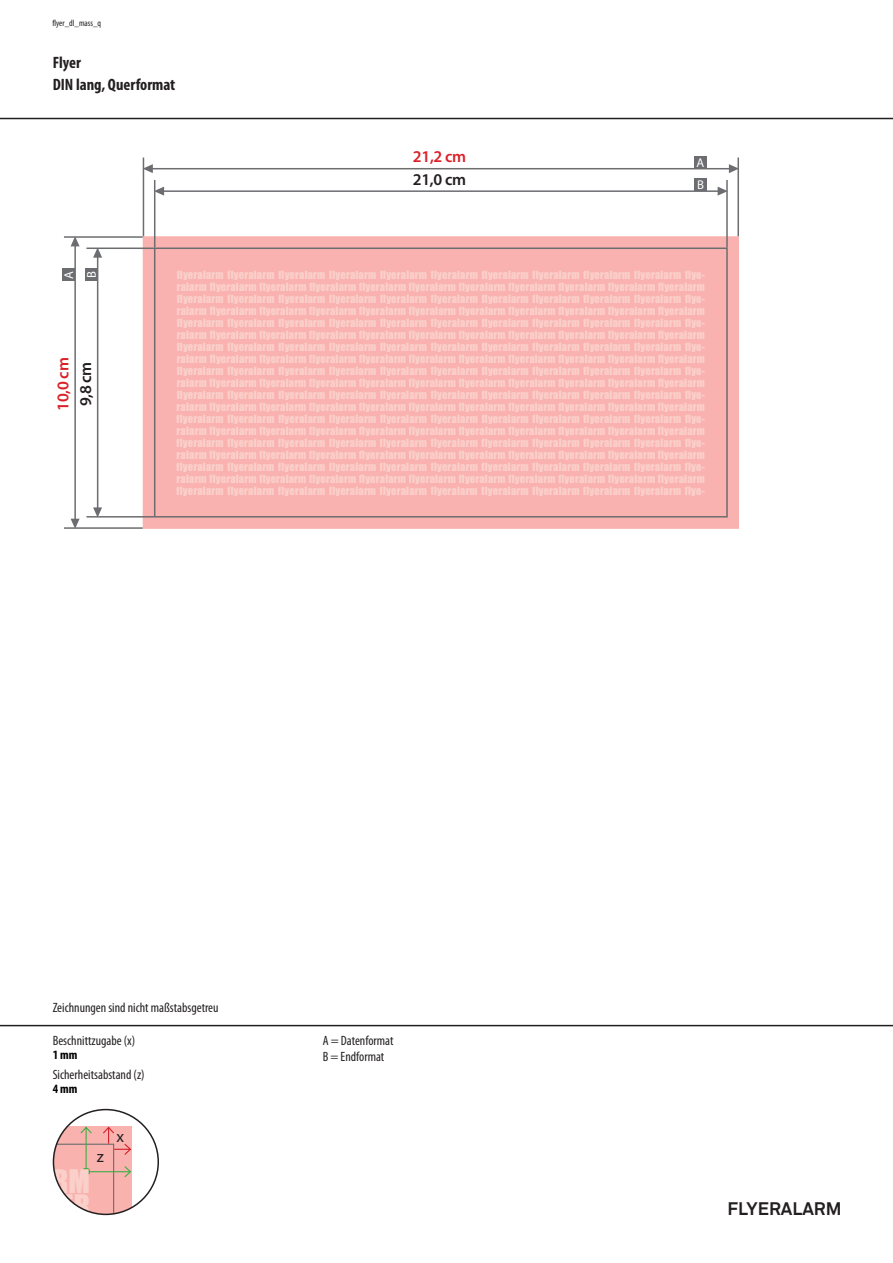
<style>
.page{position:relative;width:893px;height:1263px;background:#fff}
.page>*{position:absolute;margin:0;border:0;box-sizing:border-box;transform-origin:0 0}
.t1{font:30px "Impact";color:#fbd0ca}
.t2{font:700 18px "Akkurat Std";color:#231f20}
.t3{font:700 condensed 16.5px/22.5px "Myriad Pro";color:#231f20}
.t4{font:600 16.5px "Myriad Pro";letter-spacing:-.02em;color:#da2128}
.t5{font:600 16.5px "Myriad Pro";color:#231f20}
.t6{font:16.5px "Myriad Pro";color:#231f20}
.t7{font:condensed 13.5px/16.2px "Myriad Pro";color:#231f20}
.t8{font:700 condensed 12.75px "Myriad Pro";color:#000}
.t9{font:12.75px "Myriad Pro";color:#fff}
.t10{font:10.5px/12px "Impact";letter-spacing:.02em;color:#fbd0cb;text-align:justify}
.t11{font:condensed 9px "Myriad Pro";color:#231f20}
</style>
<div class="page">
<hr style="left:0;top:118px;width:893px;height:1px;background:#231f20">
<hr style="left:0;top:1025px;width:893px;height:1px;background:#231f20">
<svg style="left:53px;top:1126px;width:79px;height:88px;background:#eeb4af"></svg>
<div style="left:53px;top:1109px;width:106px;height:106px;border:2px solid #231f20;border-radius:50%"></div>
<div style="left:143px;top:236px;width:596px;height:293px;border:9px solid #f9b2af"></div>
<div style="left:155px;top:248px;width:572px;height:269px;background:#f9b2af"></div>
<div style="left:154px;top:247px;width:574px;height:270px;border:2px solid #6c6d70"></div>
<hr style="left:143px;top:157px;width:1px;height:79px;background:#6c6d70">
<hr style="left:64px;top:236px;width:79px;height:2px;background:#6c6d70">
<hr style="left:154px;top:180px;width:1px;height:67px;background:#6c6d70">
<hr style="left:64px;top:527px;width:79px;height:2px;background:#6c6d70">
<hr style="left:86px;top:516px;width:68px;height:1px;background:#6c6d70">
<hr style="left:86px;top:247px;width:68px;height:2px;background:#6c6d70">
<hr style="left:163px;top:190px;width:556px;height:2px;background:#6c6d70">
<svg style="left:155px;top:187px;width:9px;height:9px"></svg>
<svg style="left:718px;top:187px;width:8px;height:9px"></svg>
<hr style="left:97px;top:256px;width:1px;height:252px;background:#6c6d70">
<svg style="left:93px;top:507px;width:9px;height:9px"></svg>
<svg style="left:93px;top:247px;width:9px;height:11px"></svg>
<hr style="left:152px;top:168px;width:578px;height:1px;background:#6c6d70">
<svg style="left:144px;top:164px;width:9px;height:9px"></svg>
<svg style="left:729px;top:164px;width:8px;height:9px"></svg>
<hr style="left:74px;top:245px;width:2px;height:275px;background:#6c6d70">
<svg style="left:71px;top:519px;width:9px;height:10px"></svg>
<svg style="left:71px;top:236px;width:9px;height:10px"></svg>
<hr style="left:726px;top:180px;width:2px;height:67px;background:#6c6d70">
<hr style="left:737px;top:157px;width:2px;height:79px;background:#6c6d70">
<div style="left:694px;top:156px;width:13px;height:13px;background:#6c6d70"></div>
<div style="left:62px;top:268px;width:13px;height:13px;background:#6c6d70"></div>
<div style="left:694px;top:178px;width:13px;height:13px;background:#6c6d70"></div>
<div style="left:85px;top:268px;width:13px;height:13px;background:#6c6d70"></div>
<p class="t11" style="left:52px;top:18px;width:50px">flyer_dl_mass_q</p>
<h3 class="t3" style="left:53px;top:50px;width:124px">Flyer<br>DIN lang, Querformat</h3>
<h3 class="t4" style="left:413px;top:146px;width:55px">21,2 cm</h3>
<h3 class="t5" style="left:413px;top:169px;width:55px">21,0 cm</h3>
<p class="t9" style="left:696px;top:155px;width:9px">A</p>
<p class="t9" style="left:697px;top:177px;width:8px">B</p>
<p class="t9" style="left:61px;top:279px;width:9px;rotate:-90deg">A</p>
<p class="t9" style="left:84px;top:278px;width:8px;rotate:-90deg">B</p>
<h3 class="t4" style="left:53px;top:411px;width:55px;rotate:-90deg">10,0 cm</h3>
<h3 class="t5" style="left:75px;top:406px;width:46px;rotate:-90deg">9,8 cm</h3>
<p class="t10" style="left:177px;top:268px;width:530px">flyeralarm flyeralarm flyeralarm flyeralarm flyeralarm flyeralarm flyeralarm flyeralarm flyeralarm flyeralarm flye&shy;ralarm flyeralarm flyeralarm flyeralarm flyeralarm flyeralarm flyeralarm flyeralarm flyeralarm flyeralarm flyeralarm flyeralarm flyeralarm flyeralarm flyeralarm flyeralarm flyeralarm flyeralarm flyeralarm flyeralarm flyeralarm flye&shy;ralarm flyeralarm flyeralarm flyeralarm flyeralarm flyeralarm flyeralarm flyeralarm flyeralarm flyeralarm flyeralarm flyeralarm flyeralarm flyeralarm flyeralarm flyeralarm flyeralarm flyeralarm flyeralarm flyeralarm flyeralarm flye&shy;ralarm flyeralarm flyeralarm flyeralarm flyeralarm flyeralarm flyeralarm flyeralarm flyeralarm flyeralarm flyeralarm flyeralarm flyeralarm flyeralarm flyeralarm flyeralarm flyeralarm flyeralarm flyeralarm flyeralarm flyeralarm flye&shy;ralarm flyeralarm flyeralarm flyeralarm flyeralarm flyeralarm flyeralarm flyeralarm flyeralarm flyeralarm flyeralarm flyeralarm flyeralarm flyeralarm flyeralarm flyeralarm flyeralarm flyeralarm flyeralarm flyeralarm flyeralarm flye&shy;ralarm flyeralarm flyeralarm flyeralarm flyeralarm flyeralarm flyeralarm flyeralarm flyeralarm flyeralarm flyeralarm flyeralarm flyeralarm flyeralarm flyeralarm flyeralarm flyeralarm flyeralarm flyeralarm flyeralarm flyeralarm flye&shy;ralarm flyeralarm flyeralarm flyeralarm flyeralarm flyeralarm flyeralarm flyeralarm flyeralarm flyeralarm flyeralarm flyeralarm flyeralarm flyeralarm flyeralarm flyeralarm flyeralarm flyeralarm flyeralarm flyeralarm flyeralarm flye&shy;ralarm flyeralarm flyeralarm flyeralarm flyeralarm flyeralarm flyeralarm flyeralarm flyeralarm flyeralarm flyeralarm flyeralarm flyeralarm flyeralarm flyeralarm flyeralarm flyeralarm flyeralarm flyeralarm flyeralarm flyeralarm flye&shy;ralarm flyeralarm flyeralarm flyeralarm flyeralarm flyeralarm flyeralarm flyeralarm flyeralarm flyeralarm flyeralarm flyeralarm flyeralarm flyeralarm flyeralarm flyeralarm flyeralarm flyeralarm flyeralarm flyeralarm flyeralarm flye&shy;ralarm flyeralarm flyeralarm flyeralarm flyeralarm flyeralarm flyeralarm flyeralarm flyeralarm flyeralarm flyeralarm flyeralarm flyeralarm flyeralarm flyeralarm flyeralarm flyeralarm flyeralarm flyeralarm flyeralarm flyeralarm flye-</p>
<p class="t7" style="left:53px;top:999px;width:167px">Zeichnungen sind nicht maßstabsgetreu</p>
<p class="t7" style="left:53px;top:1032px;width:84px">Beschnittzugabe (x)</p>
<p class="t7" style="left:53px;top:1066px;width:93px">Sicherheitsabstand (z)</p>
<p class="t8" style="left:53px;top:1047px;width:26px">1 mm</p>
<p class="t8" style="left:53px;top:1081px;width:26px">4 mm</p>
<h1 class="t1" style="left:37px;top:1158px;width:54px">ARM</h1>
<h3 class="t6" style="left:97px;top:1146px;width:9px">z</h3>
<h3 class="t6" style="left:116px;top:1127px;width:9px">x</h3>
<p class="t7" style="left:323px;top:1032px;width:72px">A = Datenformat<br>B = Endformat</p>
<h2 class="t2" style="left:728px;top:1198px;width:115px">FLYERALARM</h2>
</div>
